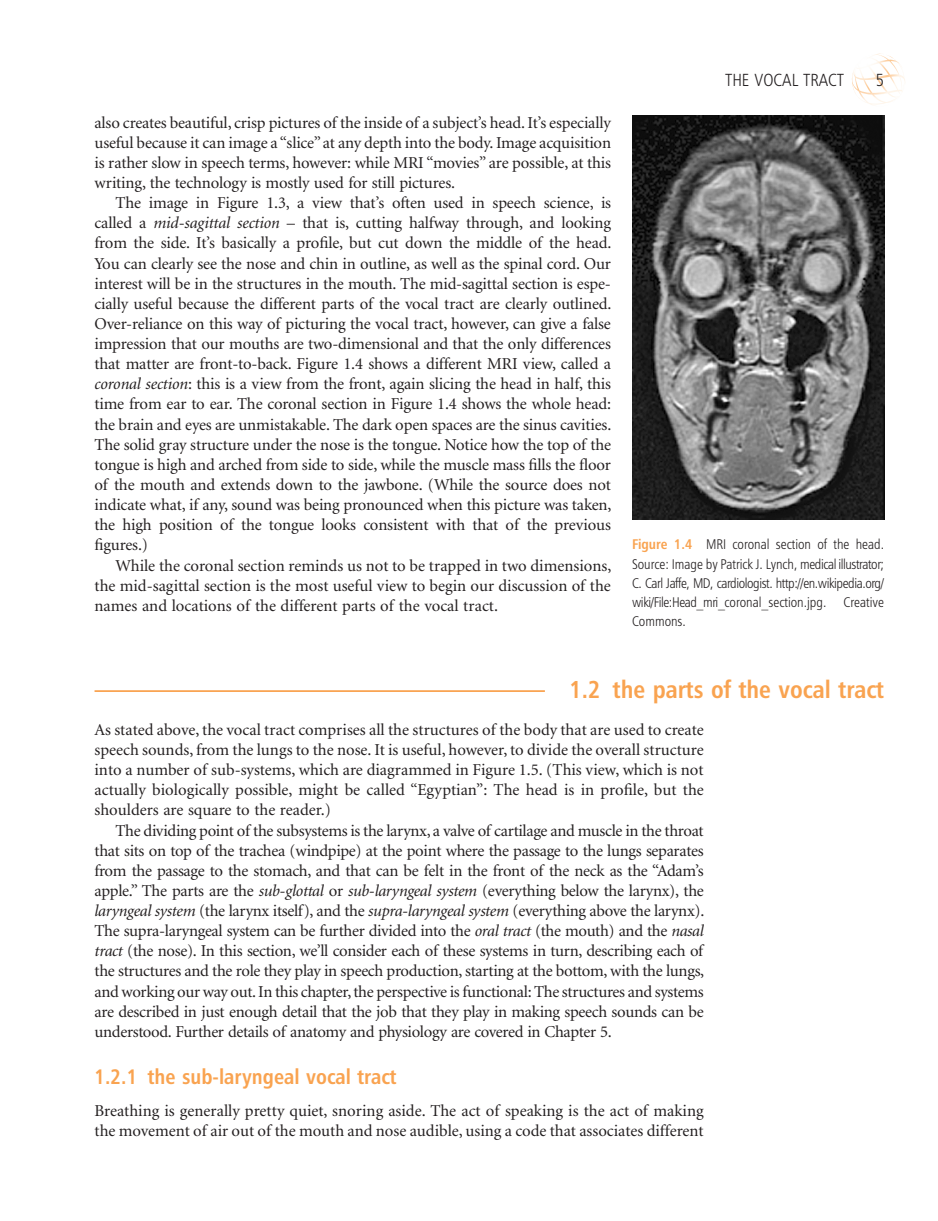
<style>
.page{position:relative;width:938px;height:1221px;background:#fff}
.page>*{position:absolute;margin:0;border:0;box-sizing:border-box;transform-origin:0 0}
.t1{font:24.5px "Humanist 777 BT Bold Condensed B";color:#f9a350}
.t2{font:21px "Humanist 777 BT Bold Condensed B";color:#f9a350}
.t3{font:17.5px "Humanist 777 BT Light Condensed B";color:#231f20}
.t4{font:16.62px/20.1px "Minion";color:#231f20;text-align:justify}
.t5{font:14px/19.2px "Humanist 777 BT Light Condensed B";color:#231f20;text-align:justify}
.s1{font-style:italic}
.s2{font-family:"Humanist 777 BT Bold Condensed B";color:#f9a350}
</style>
<div class="page">
<svg style="left:852px;top:54px;width:47px;height:51px"></svg>
<img style="left:632px;top:115px;width:252px;height:404px">
<hr style="left:94px;top:690px;width:790px;height:2px;background:#f9a350">
<hr style="left:545px;top:689px;width:359px;height:3px;background:#fff">
<p class="t4" style="left:94px;top:114px;width:518px">also creates beautiful, crisp pictures of the inside of a subject ’ s head. It ’ s especially useful because it can image a “ slice ” at any depth into the body. Image acquisition is rather slow in speech terms, however: while MRI “ movies ” are possible, at this writing, the technology is mostly used for still pictures.</p>
<p class="t4" style="left:94px;top:194px;width:518px;text-indent:21px">The image in Figure 1.3 , a view that ’ s often used in speech science, is called a <span class="s1">mid</span> - <span class="s1">sagittal section</span> – that is, cutting halfway through, and looking from the side. It ’ s basically a profile, but cut down the middle of the head.<br>You can clearly see the nose and chin in outline, as well as the spinal cord. Our interest will be in the structures in the mouth. The mid - sagittal section is espe&shy;cially useful because the different parts of the vocal tract are clearly outlined.<br>Over - reliance on this way of picturing the vocal tract, however, can give a false impression that our mouths are two - dimensional and that the only differences that matter are front - to - back. Figure 1.4 shows a different MRI view, called a <span class="s1">coronal section</span> : this is a view from the front, again slicing the head in half, this time from ear to ear. The coronal section in Figure 1.4 shows the whole head: the brain and eyes are unmistakable. The dark open spaces are the sinus cavities.<br>The solid gray structure under the nose is the tongue. Notice how the top of the tongue is high and arched from side to side, while the muscle mass fills the floor of the mouth and extends down to the jawbone. (While the source does not indicate what, if any, sound was being pronounced when this picture was taken, the high position of the tongue looks consistent with that of the previous figures.)</p>
<p class="t4" style="left:95px;top:556px;width:518px;text-indent:21px">While the coronal section reminds us not to be trapped in two dimensions, the mid - sagittal section is the most useful view to begin our discussion of the names and locations of the different parts of the vocal tract.</p>
<p class="t3" style="left:725px;top:73px;width:121px">THE VOCAL TRACT</p>
<p class="t3" style="left:875px;top:73px;width:10px">5</p>
<p class="t5" style="left:632px;top:536px;width:254px"><span class="s2">Figure 1.4</span> MRI coronal section of the head.<br>Source: Image by Patrick J. Lynch, medical illustrator; C. Carl Jaffe, MD, cardiologist. http://en.wikipedia.org/ wiki/File:Head_mri_coronal_section.jpg . Creative Commons.</p>
<h1 class="t1" style="left:569px;top:679px;width:316px">1.2 t he p arts of the v ocal t ract</h1>
<p class="t4" style="left:94px;top:721px;width:611px">As stated above, the vocal tract comprises all the structures of the body that are used to create speech sounds, from the lungs to the nose. It is useful, however, to divide the overall structure into a number of sub - systems, which are diagrammed in Figure 1.5 . (This view, which is not actually biologically possible, might be called “ Egyptian ” : The head is in profile, but the shoulders are square to the reader.)</p>
<p class="t4" style="left:94px;top:821px;width:611px;text-indent:21px">The dividing point of the subsystems is the larynx, a valve of cartilage and muscle in the throat that sits on top of the trachea (windpipe) at the point where the passage to the lungs separates from the passage to the stomach, and that can be felt in the front of the neck as the “ Adam ’ s apple.” The parts are the <span class="s1">sub - glottal</span> or <span class="s1">sub - laryngeal system</span> (everything below the larynx), the <span class="s1">laryngeal system</span> (the larynx itself), and the <span class="s1">supra - laryngeal system</span> (everything above the larynx).<br>The supra - laryngeal system can be further divided into the <span class="s1">oral tract</span> (the mouth) and the <span class="s1">nasal tract</span> (the nose). In this section, we ’ ll consider each of these systems in turn, describing each of the structures and the role they play in speech production, starting at the bottom, with the lungs, and working our way out. In this chapter, the perspective is functional: The structures and systems are described in just enough detail that the job that they play in making speech sounds can be understood. Further details of anatomy and physiology are covered in Chapter 5 .</p>
<p class="t2" style="left:94px;top:1068px;width:304px">1.2.1 t he s ub - l aryngeal v ocal t ract</p>
<p class="t4" style="left:94px;top:1101px;width:610px">Breathing is generally pretty quiet, snoring aside. The act of speaking is the act of making the movement of air out of the mouth and nose audible, using a code that associates different</p>
</div>
